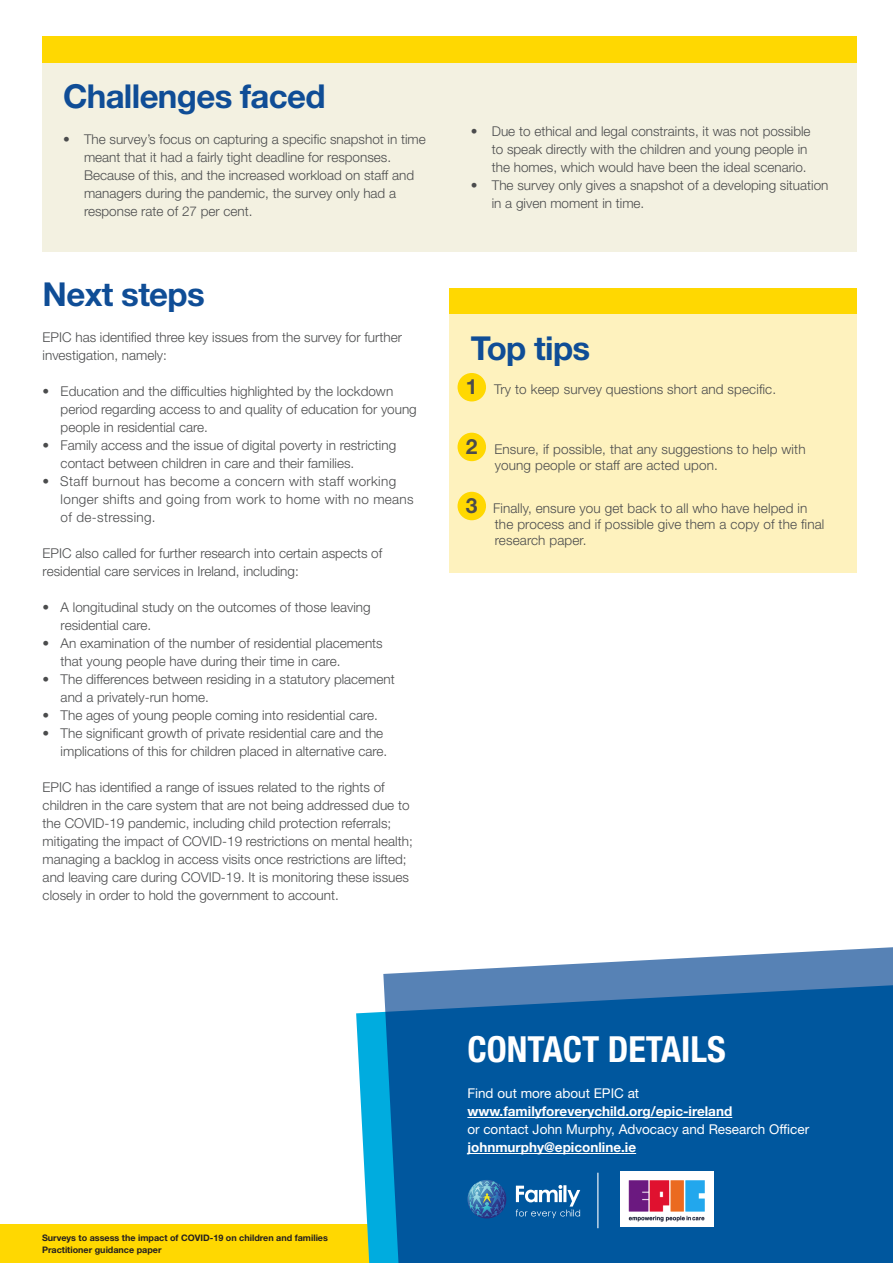
<style>
.page{position:relative;width:893px;height:1263px;background:#fff}
.page>*{position:absolute;margin:0;border:0;box-sizing:border-box;transform-origin:0 0}
.H2_white{font:700 condensed 36px "Helvetica Neue LT Std";color:#fff}
.t1{font:700 33px "Helvetica Neue LT Std";letter-spacing:-.02em;color:#0f4d96}
.t2{font:700 21px "Helvetica Neue LT Std";color:#4b4c4d}
.text_1{font:300 13.5px/18px "Helvetica Neue LT Std";color:#4b4c4d}
.text_1_white{font:13.5px/18px "Helvetica Neue LT Std";color:#fff}
.text_1-2{font:300 13.5px/18px "Helvetica Neue LT Std";letter-spacing:.025em;color:#4b4c4d}
.footer_title{font:700 9px/12px "Helvetica Neue LT Std";color:#231f20}
.s1{font-weight:700;font-size:21px}
.s2{font-weight:700}
</style>
<div class="page">
<div style="left:0;top:1224px;width:893px;height:39px;background:#ffd801"></div>
<svg style="left:356px;top:954px;width:537px;height:309px;background:#1667a7"></svg>
<hr style="left:467px;top:1117px;width:265px;height:1px;background:#fff">
<hr style="left:467px;top:1153px;width:169px;height:1px;background:#fff">
<svg style="left:516px;top:1185px;width:64px;height:33px"></svg>
<svg style="left:467px;top:1180px;width:39px;height:38px"></svg>
<svg style="left:468px;top:1181px;width:37px;height:36px"></svg>
<div style="left:43px;top:62px;width:814px;height:190px;background:#f3f1e1"></div>
<div style="left:43px;top:36px;width:814px;height:26px;background:#ffd801"></div>
<div style="left:450px;top:288px;width:407px;height:26px;background:#ffd801"></div>
<div style="left:450px;top:315px;width:407px;height:258px;background:#fef2be"></div>
<div style="left:458px;top:373px;width:28px;height:28px;background:#ffd801;border-radius:50%"></div>
<div style="left:458px;top:433px;width:28px;height:28px;background:#ffd801;border-radius:50%"></div>
<div style="left:458px;top:492px;width:28px;height:28px;background:#ffd801;border-radius:50%"></div>
<img style="left:620px;top:1172px;width:93px;height:55px">
<hr style="left:597px;top:1173px;width:1px;height:55px;background:#fff">
<h1 class="t1" style="left:63px;top:76px;width:264px">Challenges faced</h1>
<p class="text_1" style="left:84px;top:130px;width:343px;text-indent:-21px">• The survey’s focus on capturing a specific snapshot in time meant that it had a fairly tight deadline for responses.<br>Because of this, and the increased workload on staff and managers during the pandemic, the survey only had a response rate of 27 per cent.</p>
<h1 class="t1" style="left:43px;top:274px;width:164px">Next steps</h1>
<p class="text_1" style="left:43px;top:328px;width:361px">EPIC has identified three key issues from the survey for further investigation, namely:</p>
<p class="text_1" style="left:61px;top:382px;width:358px;text-indent:-18px">• Education and the difficulties highlighted by the lockdown period regarding access to and quality of education for young people in residential care.</p>
<p class="text_1" style="left:61px;top:436px;width:337px;text-indent:-18px">• Family access and the issue of digital poverty in restricting contact between children in care and their families.</p>
<p class="text_1-2" style="left:61px;top:472px;width:355px;text-indent:-18px">• Staff burnout has become a concern with staff working longer shifts and going from work to home with no means of de-stressing.</p>
<p class="text_1" style="left:43px;top:544px;width:341px">EPIC also called for further research into certain aspects of residential care services in Ireland, including:</p>
<p class="text_1" style="left:61px;top:598px;width:312px;text-indent:-18px">• A longitudinal study on the outcomes of those leaving residential care.</p>
<p class="text_1" style="left:61px;top:634px;width:324px;text-indent:-18px">• An examination of the number of residential placements that young people have during their time in care.</p>
<p class="text_1" style="left:61px;top:670px;width:336px;text-indent:-18px">• The differences between residing in a statutory placement and a privately-run home.</p>
<p class="text_1" style="left:43px;top:706px;width:337px">• The ages of young people coming into residential care.</p>
<p class="text_1" style="left:43px;top:724px;width:346px;text-align:right">• The significant growth of private residential care and the implications of this for children placed in alternative care.</p>
<p class="text_1" style="left:43px;top:778px;width:372px">EPIC has identified a range of issues related to the rights of children in the care system that are not being addressed due to the COVID-19 pandemic, including child protection referrals; mitigating the impact of COVID-19 restrictions on mental health; managing a backlog in access visits once restrictions are lifted; and leaving care during COVID-19. It is monitoring these issues closely in order to hold the government to account.</p>
<p class="text_1" style="left:492px;top:122px;width:320px;text-indent:-21px">• Due to ethical and legal constraints, it was not possible to speak directly with the children and young people in the homes, which would have been the ideal scenario.</p>
<p class="text_1" style="left:492px;top:176px;width:338px;text-indent:-21px">• The survey only gives a snapshot of a developing situation in a given moment in time.</p>
<h1 class="t1" style="left:471px;top:328px;width:121px">Top tips</h1>
<h1 class="text_1" style="left:466px;top:380px;width:312px"><span class="s1">1</span> Try to keep survey questions short and specific.</h1>
<h1 class="t2" style="left:466px;top:433px;width:13px">2</h1>
<h1 class="text_1" style="left:494px;top:440px;width:313px;line-height:16.2px">Ensure, if possible, that any suggestions to help with young people or staff are acted upon.</h1>
<h1 class="text_1" style="left:495px;top:500px;width:331px;line-height:16.2px;text-indent:-29px"><span class="s1">3</span> Finally, ensure you get back to all who have helped in the process and if possible give them a copy of the final research paper.</h1>
<p class="footer_title" style="left:42px;top:1231px;width:287px">Surveys to assess the impact of COVID-19 on children and families<br>Practitioner guidance paper</p>
<p class="H2_white" style="left:467px;top:1027px;width:260px">CONTACT DETAILS</p>
<p class="text_1_white" style="left:467px;top:1084px;width:343px">Find out more about EPIC at <span class="s2">www.familyforeverychild.org/epic-ireland<br></span>or contact John Murphy, Advocacy and Research Officer <span class="s2">johnmurphy@epiconline.ie</span></p>
</div>
